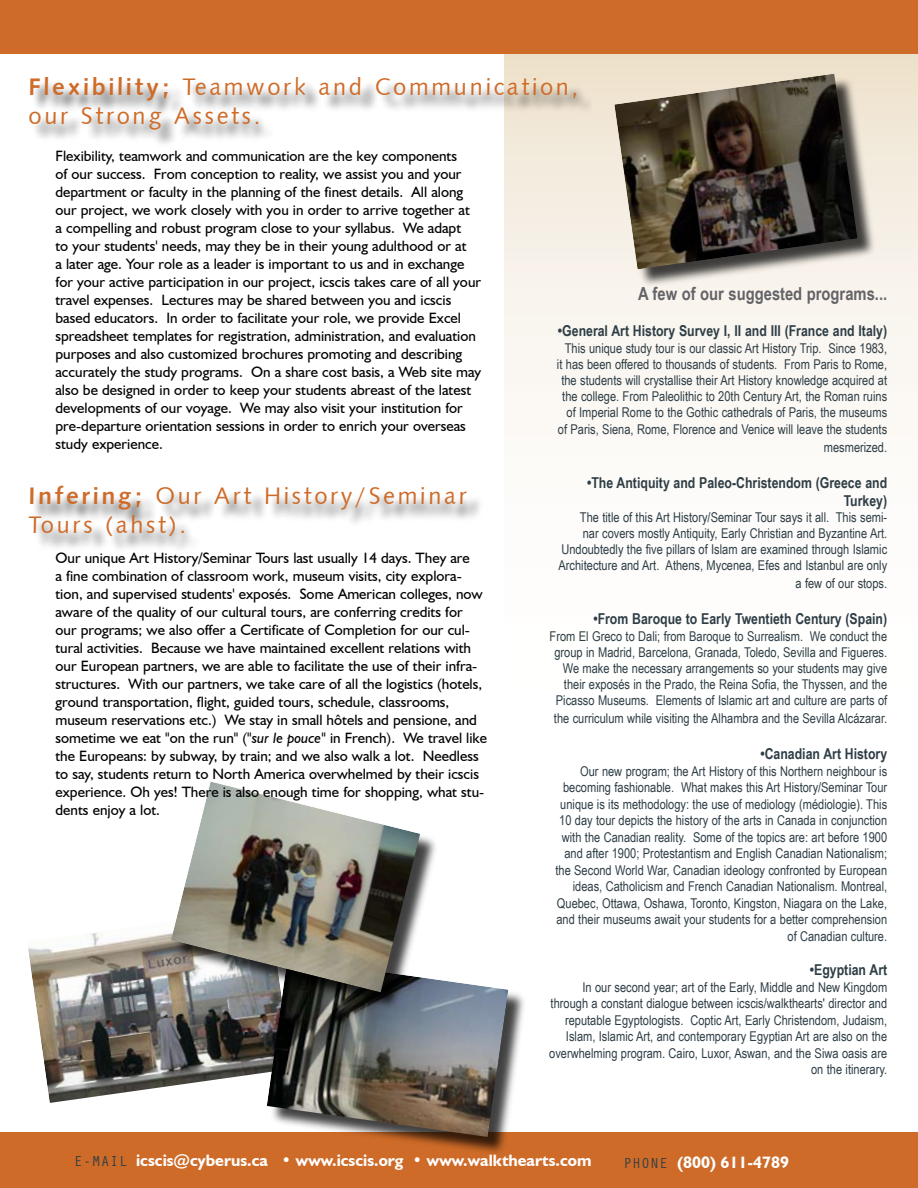
<style>
.page{position:relative;width:918px;height:1188px;background:#fff}
.page>*{position:absolute;margin:0;border:0;box-sizing:border-box;transform-origin:0 0}
.t1{font:24px/28.8px "Humanist 531 BT Roman A";letter-spacing:.11em;color:#ce6b28}
.t2{font:700 18px "Arial Narrow";color:#646368}
.t3{font:700 16.5px "Humanist 521 BT";color:#fff}
.t4{font:15px/18px "Humanist 521 BT";color:#000}
.t5{font:700 15px/18px "Arial Narrow";color:#2e3e46;text-align:right}
.t6{font:13.5px/16.5px "Arial Narrow";color:#2e3e46;text-align:right}
.s1{font-family:"Humanist 531 BT Bold A"}
.s2{font-style:italic}
.s3{color:#6b6c6f}
.s4{font-family:"Orator Std";font-weight:400;font-size:15px;color:#2e3e46}
</style>
<div class="page">
<div style="left:0;top:0;width:918px;height:54px;background:#ce6b28"></div>
<div style="left:0;top:1133px;width:918px;height:55px;background:#ce6b28"></div>
<div style="left:504px;top:54px;width:414px;height:1077px;background:linear-gradient(to bottom,#f4ece0,#fff)"></div>
<div style="left:31px;top:489px;width:454px;height:66px;background:#000;opacity:.75"></div>
<img style="left:28px;top:933px;width:239px;height:170px">
<div style="left:268px;top:960px;width:260px;height:196px;background:#000;opacity:.75"></div>
<img style="left:267px;top:959px;width:241px;height:178px">
<div style="left:616px;top:75px;width:261px;height:214px;background:#000;opacity:.75"></div>
<img style="left:614px;top:74px;width:243px;height:195px">
<div style="left:173px;top:783px;width:266px;height:229px;background:#000;opacity:.75"></div>
<img style="left:171px;top:782px;width:249px;height:210px">
<div style="left:31px;top:79px;width:564px;height:69px;background:#000;opacity:.75"></div>
<h1 class="t1" style="left:28px;top:71px;width:552px"><span class="s1">Flexibility;</span> Teamwork and Communication, our Strong Assets.</h1>
<p class="t4" style="left:56px;top:147px;width:427px">Flexibility, teamwork and communication are the key components<br>of our success. From conception to reality, we assist you and your department or faculty in the planning of the finest details. All along our project, we work closely with you in order to arrive together at<br>a compelling and robust program close to your syllabus. We adapt<br>to your students' needs, may they be in their young adulthood or at<br>a later age. Your role as a leader is important to us and in exchange for your active participation in our project, icscis takes care of all your travel expenses. Lectures may be shared between you and icscis based educators. In order to facilitate your role, we provide Excel spreadsheet templates for registration, administration, and evaluation purposes and also customized brochures promoting and describing accurately the study programs. On a share cost basis, a Web site may also be designed in order to keep your students abreast of the latest developments of our voyage. We may also visit your institution for pre-departure orientation sessions in order to enrich your overseas study experience.</p>
<h1 class="t1" style="left:28px;top:481px;width:440px"><span class="s1">Infering;</span> Our Art History/Seminar<br>Tours (ahst).</h1>
<p class="t4" style="left:56px;top:549px;width:433px">Our unique Art History/Seminar Tours last usually 14 days. They are<br>a fine combination of classroom work, museum visits, city explora&shy;tion, and supervised students' exposés. Some American colleges, now aware of the quality of our cultural tours, are conferring credits for our programs; we also offer a Certificate of Completion for our cul&shy;tural activities. Because we have maintained excellent relations with our European partners, we are able to facilitate the use of their infra&shy;structures. With our partners, we take care of all the logistics (hotels, ground transportation, flight, guided tours, schedule, classrooms, museum reservations etc.) We stay in small hôtels and pensione, and sometime we eat "on the run" (<span class="s2">"sur le pouce"</span> in French). We travel like the Europeans: by subway, by train; and we also walk a lot. Needless to say, students return to North America overwhelmed by their icscis experience. Oh yes! There is also enough time for shopping, what stu&shy;dents enjoy a lot.</p>
<h2 class="t2" style="left:638px;top:280px;width:251px">A few of our suggested programs.<span class="s3">..</span></h2>
<p class="t5" style="left:558px;top:321px;width:331px">•General Art History Survey I, II and III (France and Italy)</p>
<p class="t6" style="left:557px;top:339px;width:332px">This unique study tour is our classic Art History Trip. Since 1983, it has been offered to thousands of students. From Paris to Rome, the students will crystallise their Art History knowledge acquired at the college. From Paleolithic to 20th Century Art, the Roman ruins of Imperial Rome to the Gothic cathedrals of Paris, the museums of Paris, Siena, Rome, Florence and Venice will leave the students</p>
<p class="t6" style="left:824px;top:438px;width:65px">mesmerized.</p>
<p class="t5" style="left:587px;top:473px;width:302px">•The Antiquity and Paleo-Christendom (Greece and<br>Turkey)</p>
<p class="t6" style="left:559px;top:508px;width:330px">The title of this Art History/Seminar Tour says it all. This semi-<br>nar covers mostly Antiquity, Early Christian and Byzantine Art.<br>Undoubtedly the five pillars of Islam are examined through Islamic Architecture and Art. Athens, Mycenea, Efes and Istanbul are only</p>
<p class="t6" style="left:796px;top:575px;width:93px">a few of our stops.</p>
<p class="t5" style="left:593px;top:609px;width:295px">•From Baroque to Early Twentieth Century (Spain)</p>
<p class="t6" style="left:550px;top:627px;width:339px">From El Greco to Dali; from Baroque to Surrealism. We conduct the group in Madrid, Barcelona, Granada, Toledo, Sevilla and Figueres.<br>We make the necessary arrangements so your students may give their exposés in the Prado, the Reina Sofia, the Thyssen, and the Picasso Museums. Elements of Islamic art and culture are parts of</p>
<p class="t6" style="left:554px;top:710px;width:335px">the curriculum while visiting the Alhambra and the Sevilla Alcázarar.</p>
<p class="t5" style="left:760px;top:744px;width:128px">•Canadian Art History</p>
<p class="t6" style="left:555px;top:762px;width:333px">Our new program; the Art History of this Northern neighbour is becoming fashionable. What makes this Art History/Seminar Tour unique is its methodology: the use of mediology (médiologie). This 10 day tour depicts the history of the arts in Canada in conjunction with the Canadian reality. Some of the topics are: art before 1900 and after 1900; Protestantism and English Canadian Nationalism; the Second World War, Canadian ideology confronted by European ideas, Catholicism and French Canadian Nationalism. Montreal, Quebec, Ottawa, Oshawa, Toronto, Kingston, Niagara on the Lake, and their museums await your students for a better comprehension of Canadian culture.</p>
<p class="t5" style="left:810px;top:960px;width:79px">•Egyptian Art</p>
<p class="t6" style="left:549px;top:978px;width:340px">In our second year; art of the Early, Middle and New Kingdom through a constant dialogue between icscis/walkthearts' director and reputable Egyptologists. Coptic Art, Early Christendom, Judaism, Islam, Islamic Art, and contemporary Egyptian Art are also on the overwhelming program. Cairo, Luxor, Aswan, and the Siwa oasis are on the itinerary.</p>
<p class="t3" style="left:74px;top:1150px;width:519px"><span class="s4">E-MAIL</span> icscis@cyberus.ca • www.icscis.org • www.walkthearts.com</p>
<p class="t3" style="left:623px;top:1152px;width:168px"><span class="s4">PHONE</span> (800) 611-4789</p>
</div>
